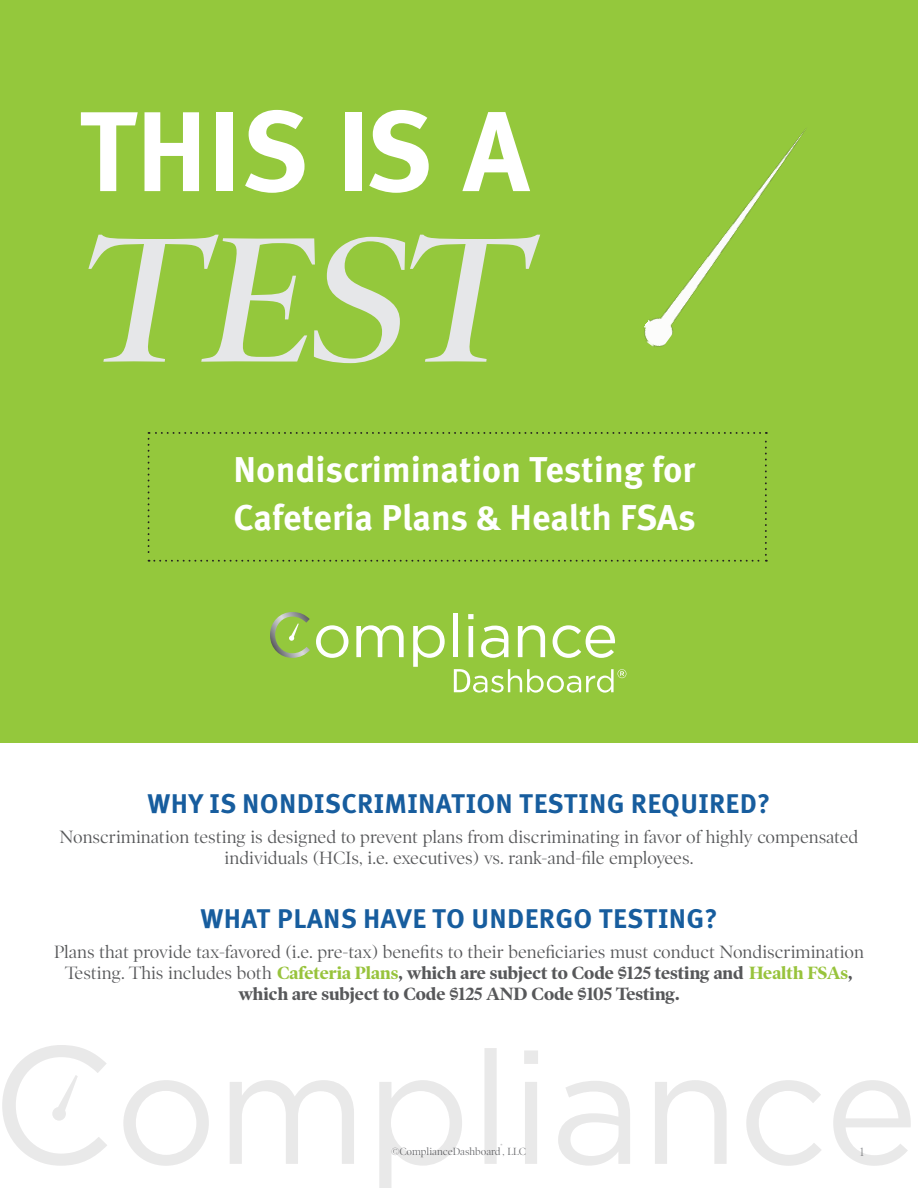
<style>
.page{position:relative;width:918px;height:1188px;background:#fff}
.page>*{position:absolute;margin:0;border:0;box-sizing:border-box;transform-origin:0 0}
.t1{font:italic 600 180px "Poynter OS Disp";color:#e6e7e9}
.t2{font:700 113.4px "Meta Pro";color:#fff}
.t3{font:700 35.85px "Meta Pro";color:#fff}
.t4{font:700 27px "Meta Correspondence Pro";letter-spacing:.01em;color:#175d9e}
.t5{font:18px/21px "Poynter OS Disp";color:#57585a;text-align:center}
.t6{font:12px "Poynter OS Disp";color:#939598}
.t7{font:10.5px "Poynter OS Disp";color:#6c6d70}
.t8{font:6.15px "Poynter OS Disp";color:#6c6d70}
.s1{font-weight:700;color:#98c33c}
.s2{font-weight:700}
</style>
<div class="page">
<svg style="left:2px;top:1045px;width:909px;height:143px"></svg>
<div style="left:0;top:0;width:918px;height:742px;background:#94c83c"></div>
<svg style="left:270px;top:612px;width:40px;height:46px"></svg>
<svg style="left:316px;top:625px;width:32px;height:33px"></svg>
<svg style="left:356px;top:625px;width:48px;height:32px"></svg>
<svg style="left:413px;top:625px;width:32px;height:42px"></svg>
<div style="left:453px;top:613px;width:5px;height:44px;background:#fff"></div>
<svg style="left:468px;top:614px;width:6px;height:43px"></svg>
<svg style="left:481px;top:626px;width:27px;height:32px"></svg>
<svg style="left:518px;top:625px;width:27px;height:32px"></svg>
<svg style="left:553px;top:625px;width:62px;height:33px"></svg>
<svg style="left:454px;top:669px;width:172px;height:24px"></svg>
<svg style="left:148px;top:432px;width:619px;height:130px"></svg>
<img style="left:643px;top:129px;width:163px;height:218px">
<p class="t2" style="left:79px;top:63px;width:452px">THIS IS A</p>
<p class="t1" style="left:80px;top:200px;width:448px">TEST</p>
<p class="t3" style="left:234px;top:441px;width:463px">Nondiscrimination Testing for</p>
<p class="t3" style="left:234px;top:490px;width:464px">Cafeteria Plans &amp; Health FSAs</p>
<p class="t4" style="left:148px;top:782px;width:624px">WHY IS NONDISCRIMINATION TESTING REQUIRED?</p>
<p class="t5" style="left:60px;top:826px;width:800px">Nonscrimination testing is designed to prevent plans from discriminating in favor of highly compensated individuals (HCIs, i.e. executives) vs. rank-and-file employees.</p>
<p class="t4" style="left:200px;top:898px;width:519px">WHAT PLANS HAVE TO UNDERGO TESTING?</p>
<p class="t5" style="left:54px;top:942px;width:812px">Plans that provide tax-favored (i.e. pre-tax) benefits to their beneficiaries must conduct Nondiscrimination<br>Testing. This includes both <span class="s1">Cafeteria Plans</span><span class="s2">, which are subject to Code §125 testing and</span> <span class="s1">Health FSAs</span><span class="s2">, which are subject to Code §125 AND Code §105 Testing.</span></p>
<p class="t8" style="left:500px;top:1143px;width:4px">®</p>
<p class="t7" style="left:391px;top:1145px;width:136px">©ComplianceDashboard , LLC</p>
<p class="t6" style="left:860px;top:1145px;width:5px">1</p>
</div>
